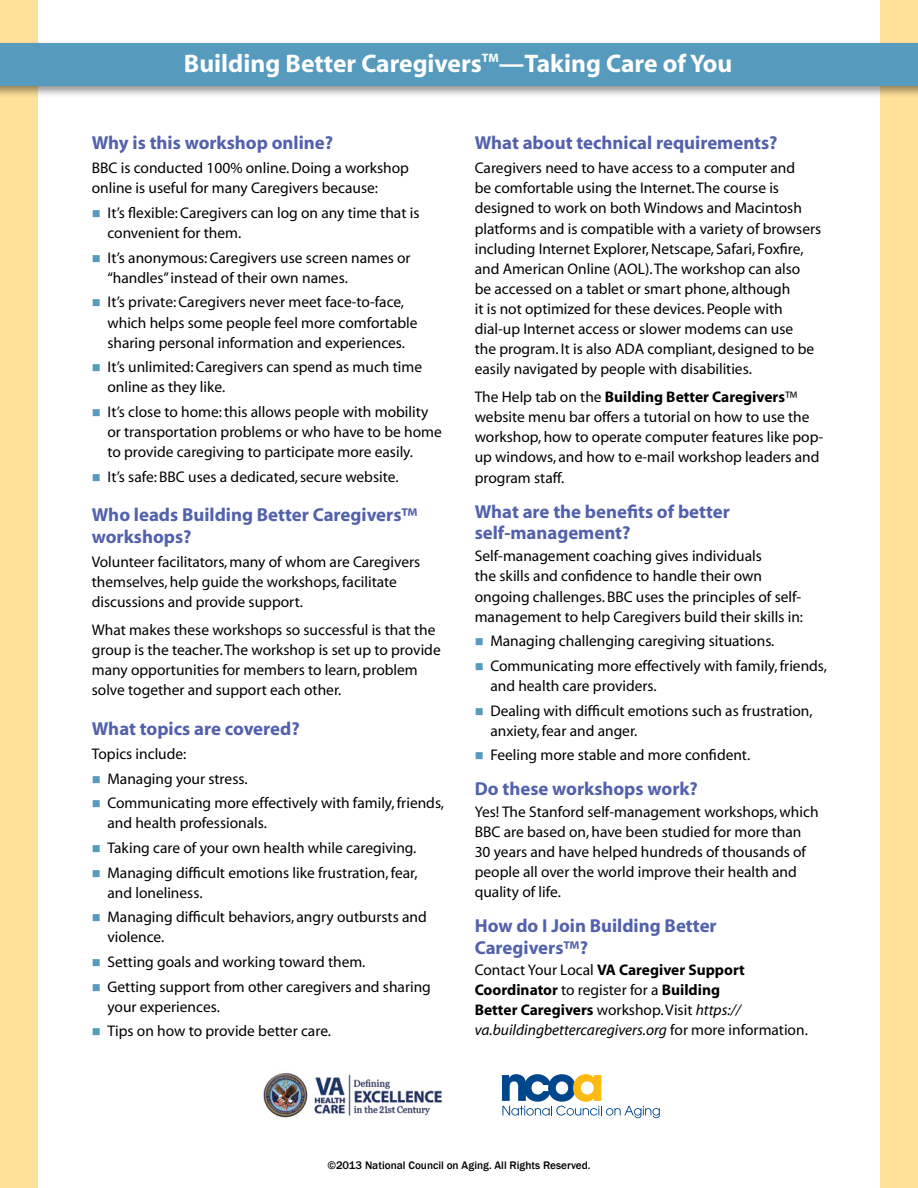
<style>
.page{position:relative;width:918px;height:1188px;background:#fff}
.page>*{position:absolute;margin:0;border:0;box-sizing:border-box;transform-origin:0 0}
.t1{font:700 25.5px "Myriad";color:#fff}
.t2{font:700 18.75px/21.5px "Myriad";color:#5261ac}
.t3{font:15.45px/20.1px "Myriad";color:#000}
.t4{font:500 11.25px "Franklin Gothic";color:#000}
.s1{color:#569bbe}
.s2{font-weight:700}
.s3{font-style:italic}
</style>
<div class="page">
<div style="left:0;top:0;width:38px;height:1188px;background:#ffe19b"></div>
<div style="left:880px;top:0;width:38px;height:1188px;background:#ffe19b"></div>
<div style="left:0;top:40px;width:918px;height:58px;background:#000;opacity:.45"></div>
<div style="left:0;top:43px;width:918px;height:42px;background:#569bbe"></div>
<svg style="left:502px;top:1074px;width:158px;height:44px"></svg>
<img style="left:263px;top:1073px;width:179px;height:45px">
<h1 class="t1" style="left:184px;top:51px;width:550px">Building Better Caregivers<sup>TM</sup>—Taking Care of You</h1>
<p class="t2" style="left:92px;top:133px;width:243px">Why is this workshop online?</p>
<p class="t3" style="left:92px;top:159px;width:319px">BBC is conducted 100% online. Doing a workshop online is useful for many Caregivers because:</p>
<p class="t3" style="left:107px;top:203px;width:314px;text-indent:-16px"><span class="s1">■</span> It’s flexible: Caregivers can log on any time that is convenient for them.</p>
<p class="t3" style="left:107px;top:248px;width:305px;text-indent:-16px"><span class="s1">■</span> It’s anonymous: Caregivers use screen names or “handles” instead of their own names.</p>
<p class="t3" style="left:107px;top:293px;width:312px;text-indent:-16px"><span class="s1">■</span> It’s private: Caregivers never meet face-to-face, which helps some people feel more comfortable sharing personal information and experiences.</p>
<p class="t3" style="left:107px;top:358px;width:316px;text-indent:-16px"><span class="s1">■</span> It’s unlimited: Caregivers can spend as much time online as they like.</p>
<p class="t3" style="left:107px;top:403px;width:336px;text-indent:-16px"><span class="s1">■</span> It’s close to home: this allows people with mobility or transportation problems or who have to be home to provide caregiving to participate more easily.</p>
<p class="t3" style="left:92px;top:467px;width:308px"><span class="s1">■</span> It’s safe: BBC uses a dedicated, secure website.</p>
<p class="t2" style="left:92px;top:505px;width:327px">Who leads Building Better Caregivers™ workshops?</p>
<p class="t3" style="left:92px;top:553px;width:330px">Volunteer facilitators, many of whom are Caregivers themselves, help guide the workshops, facilitate discussions and provide support.</p>
<p class="t3" style="left:92px;top:620px;width:350px">What makes these workshops so successful is that the group is the teacher. The workshop is set up to provide many opportunities for members to learn, problem solve together and support each other.</p>
<p class="t2" style="left:92px;top:718px;width:209px">What topics are covered?</p>
<p class="t3" style="left:92px;top:744px;width:96px">Topics include:</p>
<p class="t3" style="left:92px;top:769px;width:157px"><span class="s1">■</span> Managing your stress.</p>
<p class="t3" style="left:107px;top:794px;width:338px;text-indent:-16px"><span class="s1">■</span> Communicating more effectively with family, friends, and health professionals.</p>
<p class="t3" style="left:92px;top:838px;width:326px"><span class="s1">■</span> Taking care of your own health while caregiving.</p>
<p class="t3" style="left:107px;top:863px;width:312px;text-indent:-16px"><span class="s1">■</span> Managing difficult emotions like frustration, fear, and loneliness.</p>
<p class="t3" style="left:107px;top:908px;width:321px;text-indent:-16px"><span class="s1">■</span> Managing difficult behaviors, angry outbursts and violence.</p>
<p class="t3" style="left:92px;top:952px;width:275px"><span class="s1">■</span> Setting goals and working toward them.</p>
<p class="t3" style="left:107px;top:977px;width:325px;text-indent:-16px"><span class="s1">■</span> Getting support from other caregivers and sharing your experiences.</p>
<p class="t3" style="left:92px;top:1022px;width:241px"><span class="s1">■</span> Tips on how to provide better care.</p>
<p class="t2" style="left:475px;top:133px;width:304px">What about technical requirements?</p>
<p class="t3" style="left:475px;top:159px;width:348px">Caregivers need to have access to a computer and<br>be comfortable using the Internet. The course is designed to work on both Windows and Macintosh platforms and is compatible with a variety of browsers including Internet Explorer, Netscape, Safari, Foxfire, and American Online (AOL). The workshop can also<br>be accessed on a tablet or smart phone, although<br>it is not optimized for these devices. People with dial-up Internet access or slower modems can use<br>the program. It is also ADA compliant, designed to be easily navigated by people with disabilities.</p>
<p class="t3" style="left:475px;top:388px;width:350px">The Help tab on the <span class="s2">Building Better Caregivers</span>™ website menu bar offers a tutorial on how to use the workshop, how to operate computer features like pop&shy;up windows, and how to e-mail workshop leaders and program staff.</p>
<p class="t2" style="left:475px;top:501px;width:257px">What are the benefits of better self-management?</p>
<p class="t3" style="left:475px;top:547px;width:330px">Self-management coaching gives individuals<br>the skills and confidence to handle their own ongoing challenges. BBC uses the principles of self&shy;management to help Caregivers build their skills in:</p>
<p class="t3" style="left:475px;top:632px;width:301px"><span class="s1">■</span> Managing challenging caregiving situations.</p>
<p class="t3" style="left:490px;top:656px;width:338px;text-indent:-16px"><span class="s1">■</span> Communicating more effectively with family, friends, and health care providers.</p>
<p class="t3" style="left:490px;top:701px;width:324px;text-indent:-16px"><span class="s1">■</span> Dealing with difficult emotions such as frustration, anxiety, fear and anger.</p>
<p class="t3" style="left:475px;top:746px;width:277px"><span class="s1">■</span> Feeling more stable and more confident.</p>
<p class="t2" style="left:475px;top:779px;width:225px">Do these workshops work?</p>
<p class="t3" style="left:475px;top:802px;width:345px">Yes! The Stanford self-management workshops, which BBC are based on, have been studied for more than 30 years and have helped hundreds of thousands of people all over the world improve their health and quality of life.</p>
<p class="t2" style="left:475px;top:916px;width:243px">How do I Join Building Better<br>Caregivers™?</p>
<p class="t3" style="left:475px;top:960px;width:335px">Contact Your Local <span class="s2">VA Caregiver Support Coordinator</span> to register for a <span class="s2">Building<br>Better Caregivers</span> workshop. Visit <span class="s3">https:// va.buildingbettercaregivers.org</span> for more information.</p>
<p class="t4" style="left:327px;top:1159px;width:265px">©2013 National Council on Aging. All Rights Reserved.</p>
</div>
